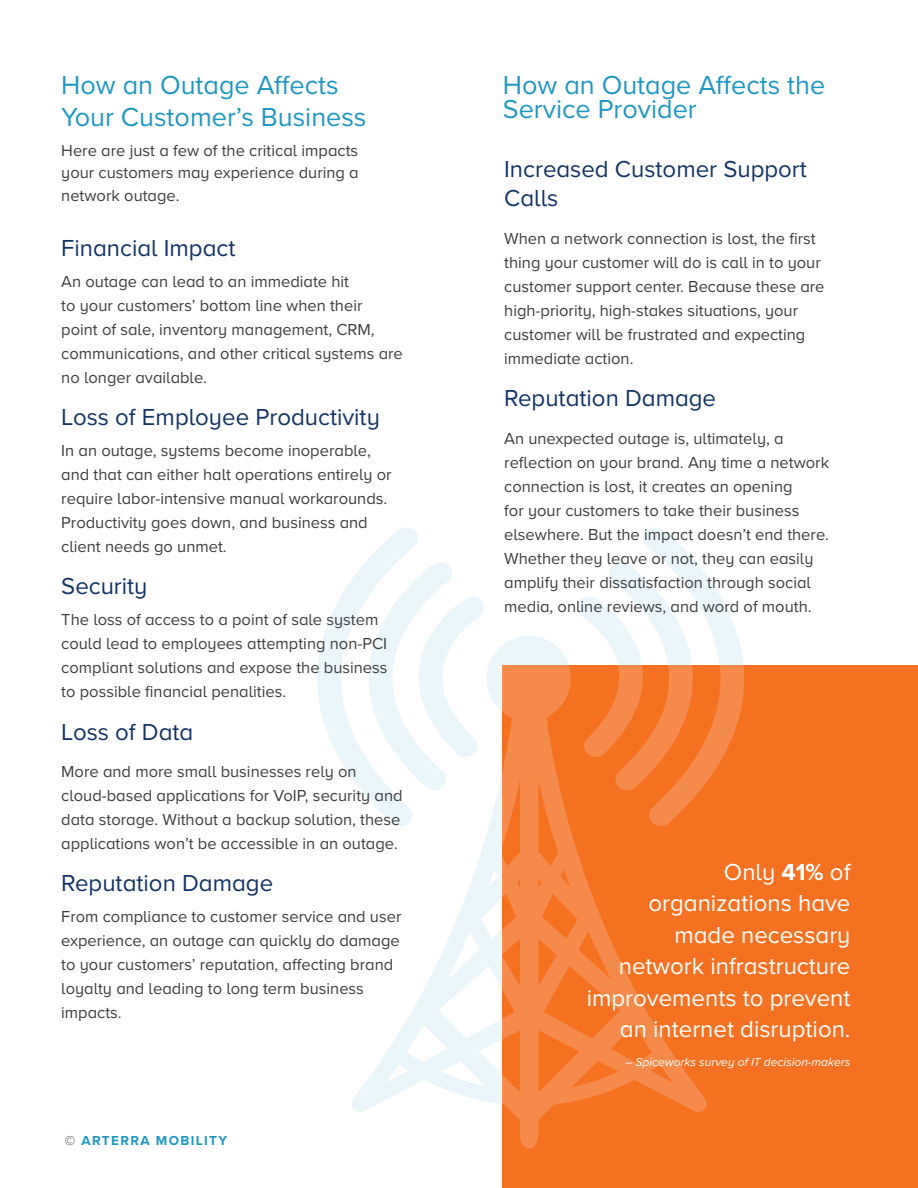
<style>
.page{position:relative;width:918px;height:1188px;background:#fff}
.page>*{position:absolute;margin:0;border:0;box-sizing:border-box;transform-origin:0 0}
.t1{font:27px/32.4px "Proxima Nova A";color:#1d98c3}
.t2{font:24px/28.8px "Proxima Nova A";color:#136}
.t3{font:24px/31.5px "Proxima Nova A";color:#fff;text-align:right}
.t4{font:16.5px/24px "Proxima Nova A";color:#3e3e3f}
.t5{font:700 13.5px "Proxima Nova A";letter-spacing:.1em;color:#1d98c3}
.t6{font:italic 12px "Proxima Nova A";color:#fff}
.s1{font-weight:400;color:#3e3e3f}
.s2{font-weight:700}
</style>
<div class="page">
<div style="left:503px;top:665px;width:415px;height:523px;background:#f37121"></div>
<svg style="left:352px;top:636px;width:355px;height:513px"></svg>
<svg style="left:317px;top:527px;width:169px;height:299px"></svg>
<svg style="left:576px;top:527px;width:168px;height:299px"></svg>
<p class="t1" style="left:61px;top:69px;width:307px">How an Outage Affects<br>Your Customer’s Business</p>
<p class="t4" style="left:61px;top:139px;width:299px;line-height:22.5px;text-align:justify">Here are just a few of the critical impacts your customers may experience during a network outage.</p>
<p class="t2" style="left:61px;top:234px;width:176px">Financial Impact</p>
<p class="t4" style="left:61px;top:270px;width:343px">An outage can lead to an immediate hit<br>to your customers’ bottom line when their point of sale, inventory management, CRM, communications, and other critical systems are no longer available.</p>
<p class="t2" style="left:61px;top:403px;width:320px">Loss of Employee Productivity</p>
<p class="t4" style="left:61px;top:439px;width:332px">In an outage, systems become inoperable, and that can either halt operations entirely or require labor-intensive manual workarounds.<br>Productivity goes down, and business and client needs go unmet.</p>
<p class="t2" style="left:61px;top:573px;width:88px">Security</p>
<p class="t4" style="left:61px;top:608px;width:328px">The loss of access to a point of sale system could lead to employees attempting non-PCI compliant solutions and expose the business to possible financial penalities.</p>
<p class="t2" style="left:61px;top:718px;width:134px">Loss of Data</p>
<p class="t4" style="left:61px;top:760px;width:343px">More and more small businesses rely on cloud-based applications for VoIP, security and data storage. Without a backup solution, these applications won’t be accessible in an outage.</p>
<p class="t2" style="left:61px;top:869px;width:213px">Reputation Damage</p>
<p class="t4" style="left:61px;top:905px;width:342px">From compliance to customer service and user experience, an outage can quickly do damage to your customers’ reputation, affecting brand loyalty and leading to long term business impacts.</p>
<p class="t5" style="left:65px;top:1132px;width:164px"><span class="s1">©</span> ARTERRA MOBILITY</p>
<p class="t1" style="left:503px;top:74px;width:324px;line-height:24px">How an Outage Affects the<br>Service Provider</p>
<p class="t2" style="left:504px;top:156px;width:304px">Increased Customer Support<br>Calls</p>
<p class="t4" style="left:504px;top:227px;width:322px">When a network connection is lost, the first thing your customer will do is call in to your customer support center. Because these are high-priority, high-stakes situations, your customer will be frustrated and expecting immediate action.</p>
<p class="t2" style="left:504px;top:384px;width:213px">Reputation Damage</p>
<p class="t4" style="left:504px;top:426px;width:326px">An unexpected outage is, ultimately, a reflection on your brand. Any time a network connection is lost, it creates an opening<br>for your customers to take their business elsewhere. But the impact doesn’t end there.<br>Whether they leave or not, they can easily amplify their dissatisfaction through social media, online reviews, and word of mouth.</p>
<p class="t3" style="left:587px;top:856px;width:265px">Only <span class="s2">41%</span> of organizations have made necessary network infrastructure improvements to prevent an internet disruption.</p>
<p class="t6" style="left:625px;top:1055px;width:227px">– Spiceworks survey of IT decision-makers</p>
</div>
